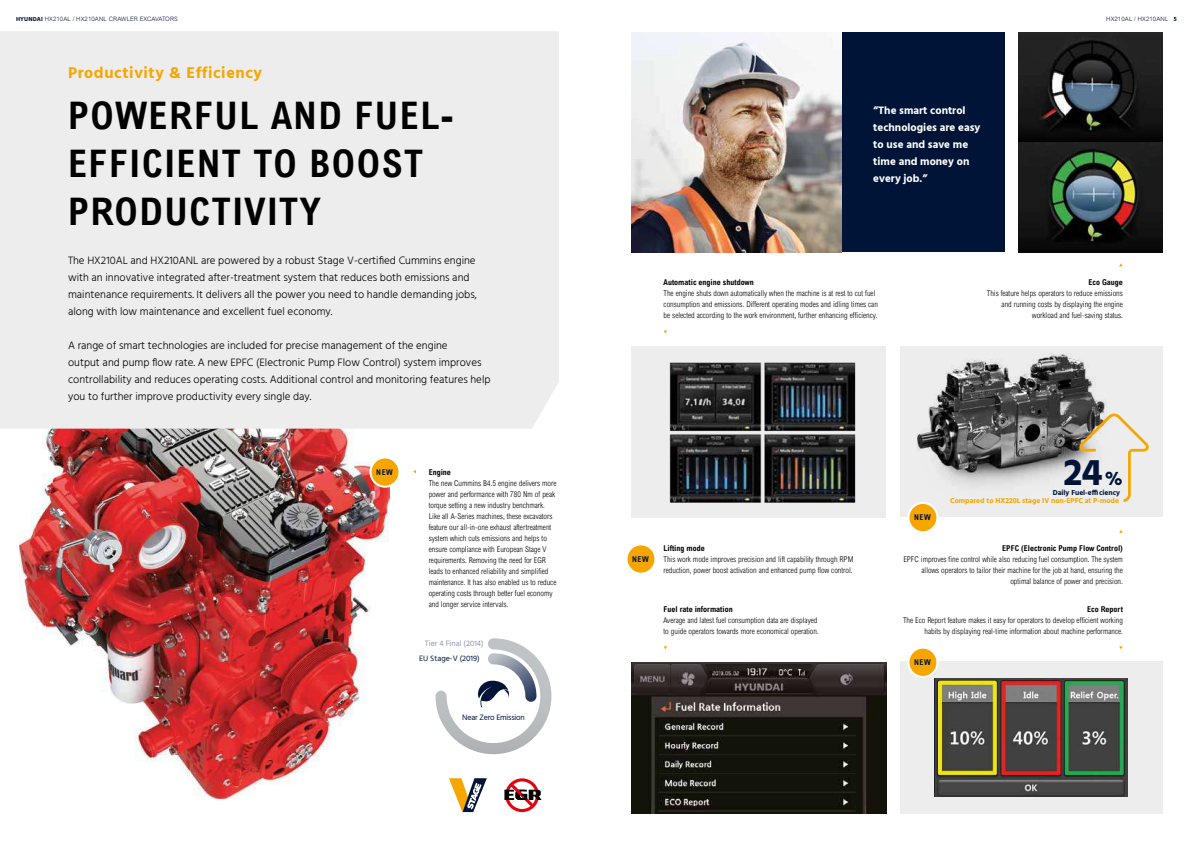
<style>
.page{position:relative;width:1191px;height:842px;background:#fff}
.page>*{position:absolute;margin:0;border:0;box-sizing:border-box;transform-origin:0 0}
.t1{font:700 condensed 38px/48px "Arial";letter-spacing:.04em;color:#000}
.t2{font:700 37.8px "Hind";color:#001437}
.t3{font:700 16px "Hind";letter-spacing:.04em;color:#f7a600}
.t4{font:300 11px/17px "Hind";color:#000}
.t5{font:700 11px/17px "Hind";color:#fff}
.t6{font:300 condensed 8px/11px "Arial";color:#000}
.t7{font:700 condensed 8px "Arial";color:#000}
.t8{font:8px "Hind";letter-spacing:-.02em;color:#001437}
.t9{font:8px "Hind";color:#8d95b2}
.t10{font:8px "Hind";color:#001437}
.t11{font:700 condensed 8px "Arial";letter-spacing:.06em;color:#001437}
.t12{font:700 7.4px "Hind";color:#f7a600}
.t13{font:700 7.4px "Hind";color:#001437}
.t14{font:300 6px "Arial";letter-spacing:.02em;color:#001437}
.s1{font-family:"Hind";font-weight:700}
.s2{font-size:18.4px}
</style>
<div class="page">
<img style="left:20px;top:429px;width:370px;height:369px">
<svg style="left:435px;top:638px;width:116px;height:116px"></svg>
<svg style="left:504px;top:778px;width:37px;height:34px"></svg>
<div style="left:0;top:31px;width:559px;height:398px;background:#ededed"></div>
<svg style="left:449px;top:778px;width:38px;height:34px"></svg>
<div style="left:841px;top:33px;width:163px;height:219px;background:#001437"></div>
<div style="left:900px;top:661px;width:262px;height:153px;background:#ededed"></div>
<img style="left:631px;top:662px;width:255px;height:152px">
<img style="left:1018px;top:33px;width:144px;height:219px">
<img style="left:934px;top:678px;width:193px;height:118px">
<img style="left:631px;top:33px;width:210px;height:219px">
<div style="left:631px;top:346px;width:255px;height:171px;background:#ededed"></div>
<img style="left:669px;top:362px;width:187px;height:141px">
<div style="left:900px;top:347px;width:262px;height:170px;background:#ededed"></div>
<img style="left:917px;top:353px;width:189px;height:133px">
<svg style="left:1079px;top:413px;width:69px;height:89px"></svg>
<div style="left:370px;top:457px;width:29px;height:30px;background:#f7a600;border-radius:50%"></div>
<div style="left:369px;top:456px;width:31px;height:32px;border:2px solid #fff;border-radius:50%"></div>
<div style="left:908px;top:648px;width:29px;height:29px;background:#f7a600;border-radius:50%"></div>
<div style="left:907px;top:647px;width:31px;height:31px;border:2px solid #fff;border-radius:50%"></div>
<div style="left:908px;top:503px;width:29px;height:29px;background:#f7a600;border-radius:50%"></div>
<div style="left:907px;top:502px;width:31px;height:31px;border:2px solid #fff;border-radius:50%"></div>
<div style="left:626px;top:544px;width:29px;height:30px;background:#f7a600;border-radius:50%"></div>
<div style="left:625px;top:543px;width:31px;height:32px;border:2px solid #fff;border-radius:50%"></div>
<p class="t14" style="left:16px;top:15px;width:163px"><span class="s1">HYUNDAI</span> HX210AL / HX210ANL CRAWLER EXCAVATORS</p>
<h3 class="t3" style="left:68px;top:63px;width:195px">Productivity &amp; Efficiency</h3>
<h1 class="t1" style="left:68px;top:91px;width:387px">POWERFUL AND FUEL-<br>EFFICIENT TO BOOST<br>PRODUCTIVITY</h1>
<p class="t4" style="left:68px;top:253px;width:410px">The HX210AL and HX210ANL are powered by a robust Stage V-certified Cummins engine with an innovative integrated after-treatment system that reduces both emissions and maintenance requirements. It delivers all the power you need to handle demanding jobs, along with low maintenance and excellent fuel economy.</p>
<p class="t4" style="left:68px;top:338px;width:424px">A range of smart technologies are included for precise management of the engine<br>output and pump flow rate. A new EPFC (Electronic Pump Flow Control) system improves controllability and reduces operating costs. Additional control and monitoring features help you to further improve productivity every single day.</p>
<p class="t11" style="left:376px;top:468px;width:18px">NEW</p>
<p class="t7" style="left:429px;top:468px;width:24px">Engine</p>
<p class="t6" style="left:429px;top:478px;width:129px">The new Cummins B4.5 engine delivers more power and performance with 780 Nm of peak torque setting a new industry benchmark.<br>Like all A-Series machines, these excavators feature our all-in-one exhaust aftertreatment system which cuts emissions and helps to ensure compliance with European Stage V requirements. Removing the need for EGR leads to enhanced reliability and simplified maintenance. It has also enabled us to reduce operating costs through better fuel economy and longer service intervals.</p>
<p class="t9" style="left:425px;top:638px;width:60px">Tier 4 Final (2014)</p>
<p class="t10" style="left:419px;top:652px;width:62px">EU Stage-V (2019)</p>
<p class="t8" style="left:462px;top:712px;width:64px">Near Zero Emission</p>
<h3 class="t5" style="left:873px;top:102px;width:108px">“The smart control technologies are easy to use and save me time and money on every job.”</h3>
<p class="t14" style="left:1106px;top:15px;width:72px">HX210AL / HX210ANL <span class="s1">5</span></p>
<p class="t7" style="left:663px;top:278px;width:92px">Automatic engine shutdown</p>
<p class="t6" style="left:663px;top:288px;width:216px">The engine shuts down automatically when the machine is at rest to cut fuel consumption and emissions. Different operating modes and idling times can be selected according to the work environment, further enhancing efficiency.</p>
<p class="t7" style="left:1088px;top:278px;width:36px">Eco Gauge</p>
<p class="t6" style="left:987px;top:288px;width:137px;text-align:right">This feature helps operators to reduce emissions and running costs by displaying the engine workload and fuel-saving status.</p>
<p class="t11" style="left:632px;top:555px;width:18px">NEW</p>
<p class="t7" style="left:663px;top:544px;width:43px">Lifting mode</p>
<p class="t6" style="left:663px;top:554px;width:191px">This work mode improves precision and lift capability through RPM reduction, power boost activation and enhanced pump flow control.</p>
<p class="t7" style="left:663px;top:604px;width:71px">Fuel rate information</p>
<p class="t6" style="left:663px;top:614px;width:157px">Average and latest fuel consumption data are displayed to guide operators towards more economical operation.</p>
<p class="t11" style="left:914px;top:513px;width:18px">NEW</p>
<h2 class="t2" style="left:1063px;top:449px;width:61px">24 <span class="s2">%</span></h2>
<p class="t12" style="left:950px;top:496px;width:170px">Compared to HX220L stage IV non-EPFC at P-mode</p>
<p class="t13" style="left:1052px;top:488px;width:69px">Daily Fuel-efficiency</p>
<p class="t7" style="left:1002px;top:544px;width:122px">EPFC (Electronic Pump Flow Control)</p>
<p class="t6" style="left:903px;top:554px;width:221px;text-align:right">EPFC improves fine control while also reducing fuel consumption. The system allows operators to tailor their machine for the job at hand, ensuring the optimal balance of power and precision.</p>
<p class="t7" style="left:1087px;top:604px;width:37px">Eco Report</p>
<p class="t6" style="left:903px;top:614px;width:221px;text-align:right">The Eco Report feature makes it easy for operators to develop efficient working habits by displaying real-time information about machine performance.</p>
<p class="t11" style="left:914px;top:658px;width:18px">NEW</p>
</div>
